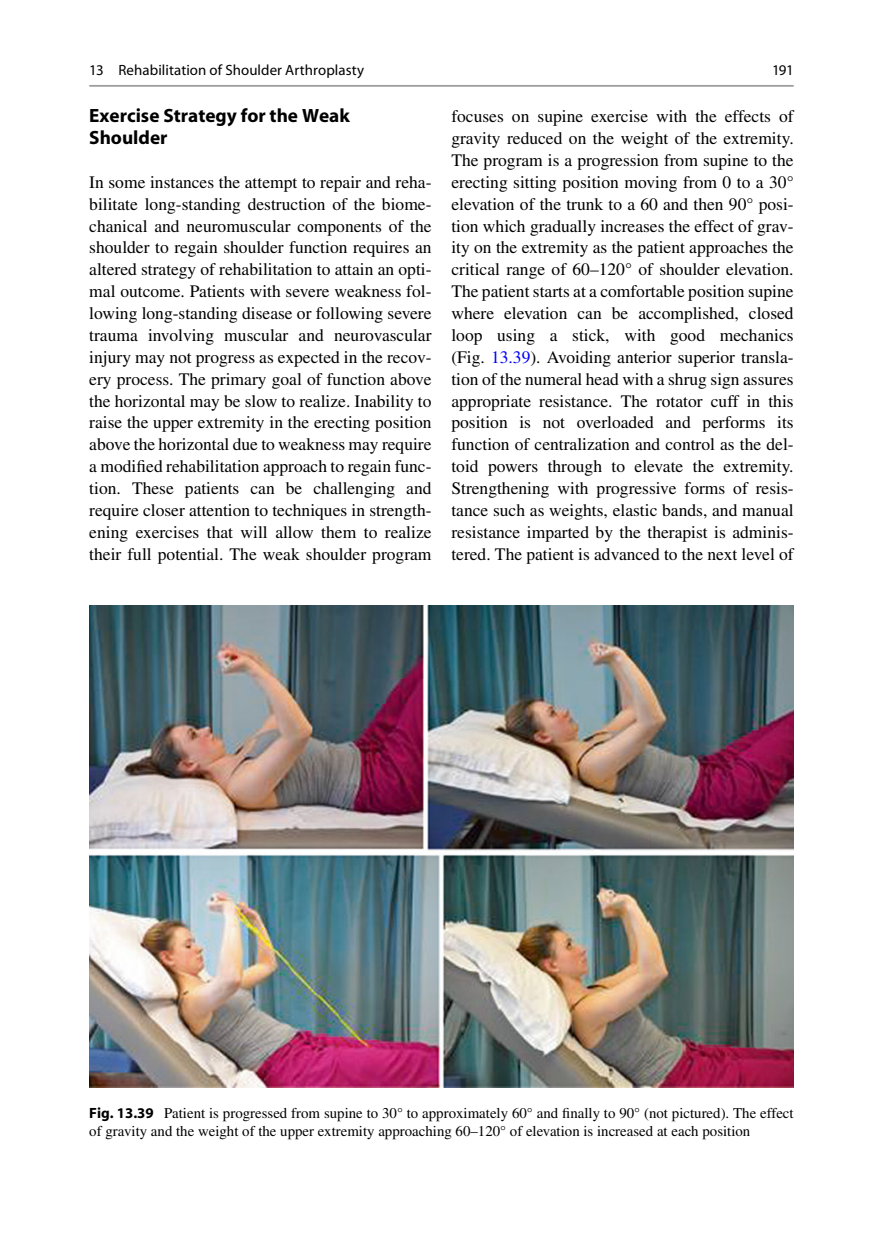
<style>
.page{position:relative;width:883px;height:1260px;background:#fff}
.page>*{position:absolute;margin:0;border:0;box-sizing:border-box;transform-origin:0 0}
.t1{font:700 19.25px/21.9px "Qrhfgx Myriad";color:#000}
.t2{font:17.5px/21.9px "Njkryq Times";color:#000;text-align:justify}
.t3{font:14.88px/17.5px "Njkryq Times";color:#000}
.t4{font:14.88px "Nfdkpf Myriad";letter-spacing:.005em;color:#000}
.s1{color:#0000fa}
.s2{font-family:"Qrhfgx Myriad";font-weight:700}
</style>
<div class="page">
<img style="left:89px;top:605px;width:705px;height:482px">
<hr style="left:89px;top:85px;width:705px;height:2px;background:#9c9c9c">
<p class="t4" style="left:89px;top:64px;width:276px">13 Rehabilitation of Shoulder Arthroplasty</p>
<p class="t1" style="left:89px;top:106px;width:262px">Exercise Strategy for the Weak<br>Shoulder</p>
<p class="t2" style="left:89px;top:173px;width:344px">In some instances the attempt to repair and reha&shy;bilitate long-standing destruction of the biome&shy;chanical and neuromuscular components of the shoulder to regain shoulder function requires an altered strategy of rehabilitation to attain an opti&shy;mal outcome. Patients with severe weakness fol&shy;lowing long-standing disease or following severe trauma involving muscular and neurovascular injury may not progress as expected in the recov&shy;ery process. The primary goal of function above the horizontal may be slow to realize. Inability to raise the upper extremity in the erecting position above the horizontal due to weakness may require a modified rehabilitation approach to regain func&shy;tion. These patients can be challenging and require closer attention to techniques in strength&shy;ening exercises that will allow them to realize their full potential. The weak shoulder program</p>
<p class="t4" style="left:772px;top:64px;width:23px">191</p>
<p class="t2" style="left:451px;top:107px;width:344px">focuses on supine exercise with the effects of gravity reduced on the weight of the extremity.<br>The program is a progression from supine to the erecting sitting position moving from 0 to a 30° elevation of the trunk to a 60 and then 90° posi&shy;tion which gradually increases the effect of grav&shy;ity on the extremity as the patient approaches the critical range of 60–120° of shoulder elevation.<br>The patient starts at a comfortable position supine where elevation can be accomplished, closed loop using a stick, with good mechanics (Fig. <span class="s1">13.39</span> ). Avoiding anterior superior transla&shy;tion of the numeral head with a shrug sign assures appropriate resistance. The rotator cuff in this position is not overloaded and performs its function of centralization and control as the del&shy;toid powers through to elevate the extremity.<br>Strengthening with progressive forms of resis&shy;tance such as weights, elastic bands, and manual resistance imparted by the therapist is adminis&shy;tered. The patient is advanced to the next level of</p>
<p class="t3" style="left:89px;top:1106px;width:706px"><span class="s2">Fig. 13.39</span> Patient is progressed from supine to 30° to approximately 60° and finally to 90° (not pictured). The effect of gravity and the weight of the upper extremity approaching 60–120° of elevation is increased at each position</p>
</div>
